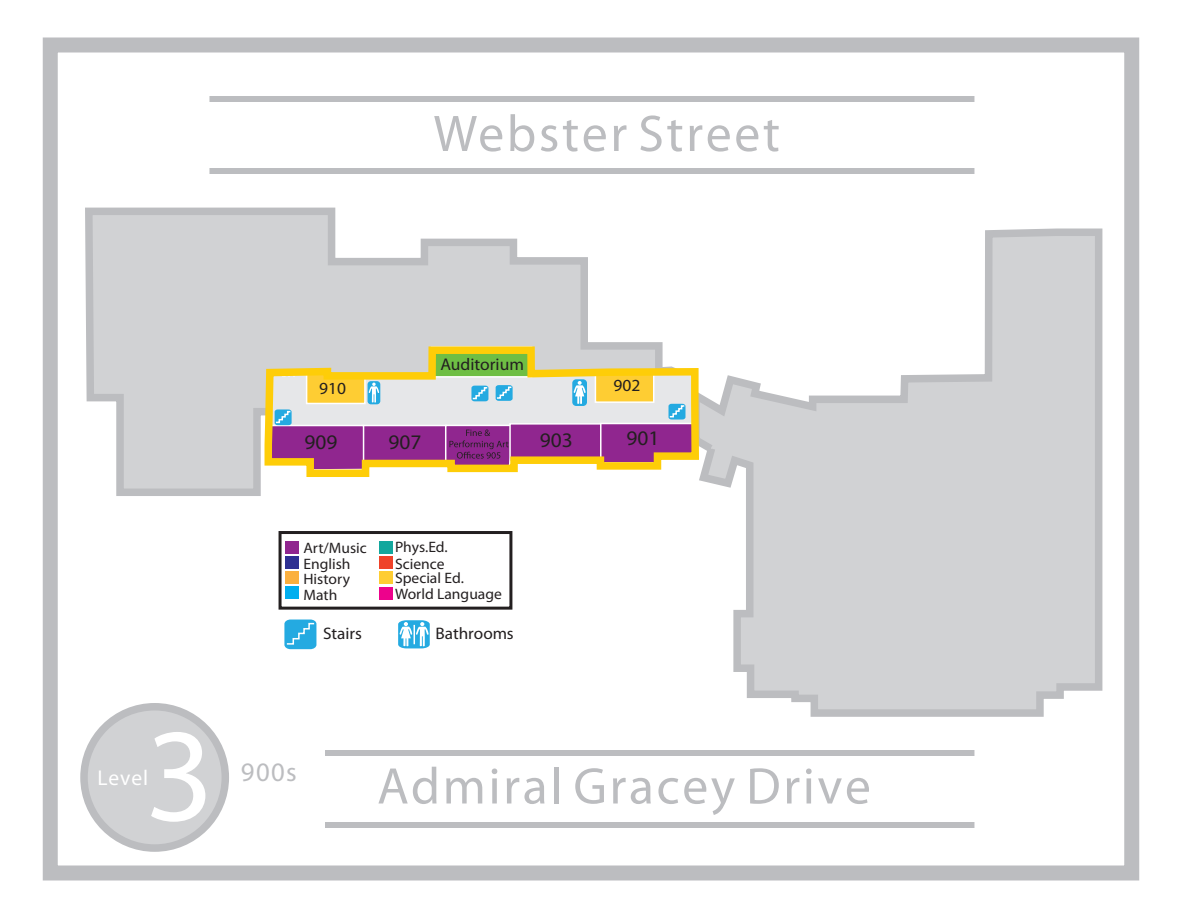
<style>
.page{position:relative;width:1188px;height:918px;background:#fff}
.page>*{position:absolute;margin:0;border:0;box-sizing:border-box;transform-origin:0 0}
.t1{font:133.65px "Myriad Pro";color:#fff}
.t2{font:51.9px "Myriad Pro";letter-spacing:.05em;color:#bcbdc0}
.t3{font:26.7px "Myriad Pro";color:#bcbdc0}
.t4{font:21.45px "Myriad Pro";letter-spacing:.045em;color:#fff}
.t5{font:20.85px "Myriad Pro";color:#231f20}
.t6{font:16.95px "Myriad Pro";color:#231f20}
.t7{font:16.8px "Myriad Pro";color:#231f20}
.t8{font:15.15px/15.6px "Myriad Pro";color:#231f20}
</style>
<div class="page">
<div style="left:43px;top:38px;width:1096px;height:842px;border:15px solid #bcbdc0"></div>
<div style="left:209px;top:168px;width:765px;height:6px;background:#bcbdc0"></div>
<div style="left:209px;top:96px;width:765px;height:6px;background:#bcbdc0"></div>
<div style="left:325px;top:822px;width:649px;height:6px;background:#bcbdc0"></div>
<div style="left:325px;top:750px;width:649px;height:6px;background:#bcbdc0"></div>
<svg style="left:398px;top:620px;width:32px;height:28px"></svg>
<svg style="left:284px;top:620px;width:32px;height:29px"></svg>
<svg style="left:85px;top:207px;width:578px;height:289px"></svg>
<svg style="left:703px;top:228px;width:400px;height:489px;fill:#d1d2d4"></svg>
<div style="left:286px;top:541px;width:13px;height:13px;background:#90268f"></div>
<div style="left:286px;top:556px;width:13px;height:13px;background:#2e3092"></div>
<div style="left:286px;top:571px;width:13px;height:13px;background:#fbb03f"></div>
<div style="left:286px;top:587px;width:13px;height:12px;background:#00aeef"></div>
<div style="left:380px;top:541px;width:13px;height:13px;background:#12a79d"></div>
<div style="left:380px;top:556px;width:13px;height:13px;background:#ef4229"></div>
<div style="left:380px;top:571px;width:13px;height:13px;background:#fecd33"></div>
<div style="left:380px;top:587px;width:13px;height:13px;background:#ed028c"></div>
<div style="left:279px;top:531px;width:233px;height:79px;border:3px solid #231f20"></div>
<svg style="left:267px;top:481px;width:98px;height:9px"></svg>
<svg style="left:261px;top:343px;width:442px;height:138px;background:#ceb1a5"></svg>
<svg style="left:368px;top:381px;width:12px;height:23px"></svg>
<svg style="left:369px;top:383px;width:10px;height:20px"></svg>
<div style="left:572px;top:379px;width:15px;height:27px;background:#24aae1;border-radius:4px"></div>
<svg style="left:573px;top:381px;width:13px;height:23px"></svg>
<div style="left:84px;top:707px;width:141px;height:141px;background:#d1d2d4;border-radius:50%"></div>
<div style="left:80px;top:703px;width:149px;height:149px;border:8px solid #bcbdc0;border-radius:50%"></div>
<h2 class="t2" style="left:433px;top:102px;width:348px">Webster Street</h2>
<p class="t6" style="left:440px;top:353px;width:85px">Auditorium</p>
<p class="t6" style="left:319px;top:378px;width:28px">910</p>
<p class="t6" style="left:614px;top:374px;width:28px">902</p>
<h3 class="t5" style="left:305px;top:429px;width:34px">909</h3>
<h3 class="t5" style="left:388px;top:429px;width:34px">907</h3>
<h3 class="t5" style="left:540px;top:427px;width:34px">903</h3>
<h3 class="t5" style="left:626px;top:425px;width:34px">901</h3>
<p class="t8" style="left:304px;top:539px;width:65px">Art/Music</p>
<p class="t8" style="left:395px;top:539px;width:54px">Phys.Ed.</p>
<p class="t8" style="left:304px;top:587px;width:35px">Math</p>
<p class="t8" style="left:304px;top:556px;width:49px">English<br>History</p>
<p class="t8" style="left:395px;top:549px;width:108px;line-height:29.4px">Science<br>World Language</p>
<p class="t8" style="left:395px;top:570px;width:70px">Special Ed.</p>
<p class="t7" style="left:323px;top:623px;width:40px">Stairs</p>
<p class="t7" style="left:435px;top:623px;width:80px">Bathrooms</p>
<h1 class="t1" style="left:146px;top:693px;width:70px">3</h1>
<h3 class="t4" style="left:98px;top:764px;width:52px">Level</h3>
<h3 class="t3" style="left:241px;top:755px;width:57px">900s</h3>
<h2 class="t2" style="left:377px;top:754px;width:495px">Admiral Gracey Drive</h2>
</div>
